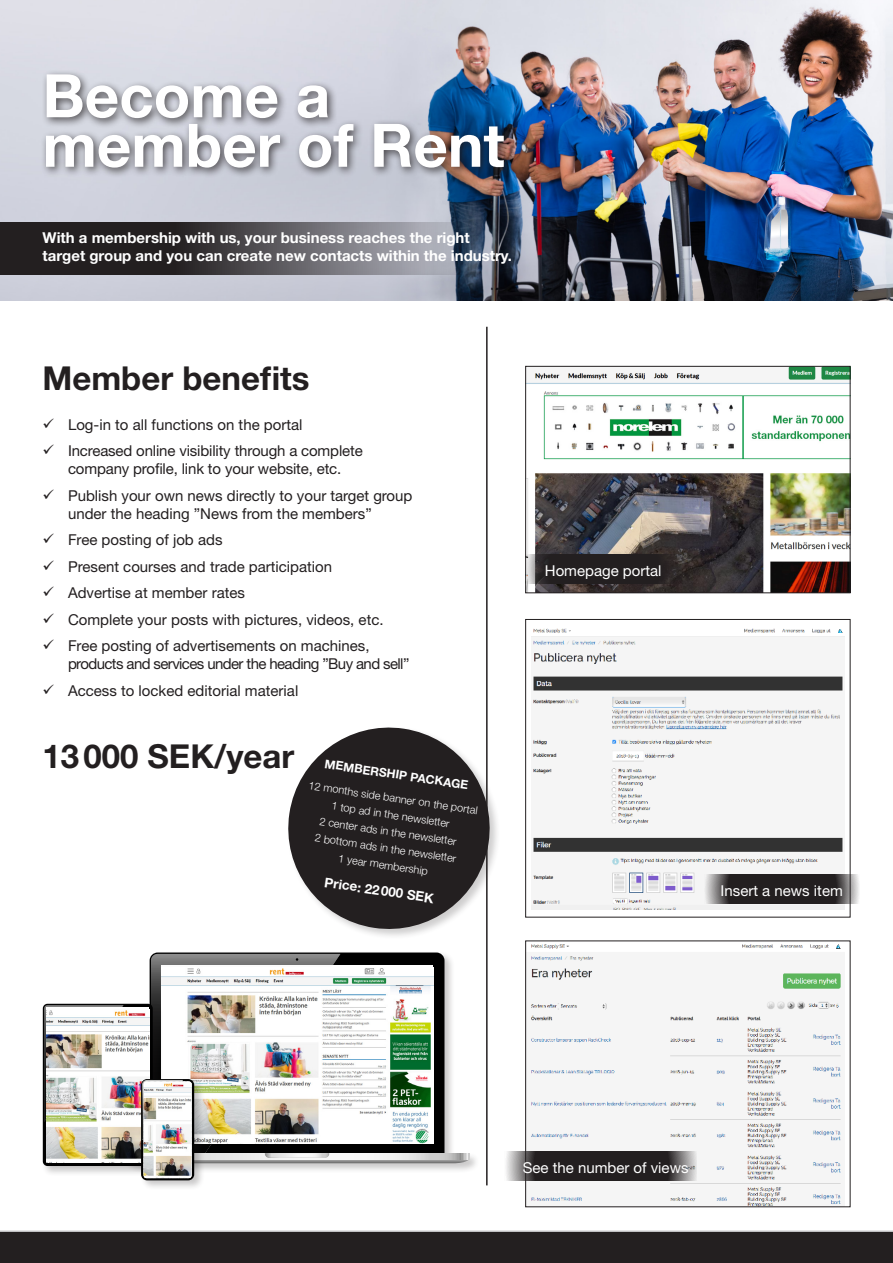
<style>
.page{position:relative;width:893px;height:1263px;background:#fff}
.page>*{position:absolute;margin:0;border:0;box-sizing:border-box;transform-origin:0 0}
.t1{font:700 60px "Helvetica Neue LT Std";color:#fff}
.t2{font:700 33px "Helvetica Neue LT Std";color:#231f20}
.t3{font:15px/18px "Helvetica Neue LT Std";color:#231f20;text-align:center}
.t4{font:700 15px "Helvetica Neue LT Std";color:#fff}
.t5{font:15px/18px "Helvetica Neue LT Std";letter-spacing:-.04em;color:#231f20}
.t6{font:15px "Helvetica Neue LT Std";color:#fff}
.t7{font:700 13.5px "Helvetica Neue LT Std";color:#fff}
.t8{font:700 12.15px "Helvetica Neue LT Std";color:#fff}
.t9{font:300 10.95px "Helvetica Neue LT Std";color:#fff}
</style>
<div class="page">
<img style="left:0;top:0;width:893px;height:300px">
<div style="left:41px;top:70px;width:473px;height:109px;background:#231f20;opacity:.75"></div>
<div style="left:139px;top:1078px;width:66px;height:113px;background:#231f20;opacity:.24"></div>
<img style="left:44px;top:954px;width:425px;height:224px">
<img style="left:144px;top:1082px;width:48px;height:96px">
<hr style="left:486px;top:327px;width:2px;height:858px;background:#231f20">
<div style="left:0;top:1230px;width:893px;height:33px;background:#231f20"></div>
<div style="left:286px;top:726px;width:215px;height:214px;background:#fff"></div>
<svg style="left:288px;top:720px;width:209px;height:216px;fill:#231f20"></svg>
<svg style="left:0;top:222px;width:478px;height:52px;background:#4f4e53"></svg>
<img style="left:527px;top:368px;width:321px;height:223px">
<div style="left:525px;top:366px;width:325px;height:227px;border:1px solid #231f20"></div>
<div style="left:525px;top:554px;width:156px;height:30px;background:#231f20"></div>
<img style="left:531px;top:944px;width:310px;height:261px">
<svg style="left:506px;top:1151px;width:191px;height:30px;background:#413d3e"></svg>
<img style="left:531px;top:628px;width:314px;height:282px">
<div style="left:525px;top:619px;width:325px;height:298px;border:1px solid #231f20"></div>
<svg style="left:704px;top:874px;width:155px;height:30px;background:#423f40"></svg>
<p class="t1" style="left:43px;top:59px;width:289px">Become a</p>
<p class="t1" style="left:43px;top:108px;width:464px">member of Rent</p>
<p class="t4" style="left:43px;top:229px;width:429px">With a membership with us, your business reaches the right</p>
<p class="t4" style="left:43px;top:247px;width:471px">target group and you can create new contacts within the industry.</p>
<p class="t2" style="left:43px;top:357px;width:269px">Member benefits</p>
<p class="t3" style="left:43px;top:415px;width:261px">✓ Log-in to all functions on the portal</p>
<p class="t3" style="left:43px;top:442px;width:322px">✓ Increased online visibility through a complete company profile, link to your website, etc.</p>
<p class="t3" style="left:68px;top:486px;width:346px;text-align:left;text-indent:-26px">✓ Publish your own news directly to your target group under the heading ”News from the members”</p>
<p class="t3" style="left:43px;top:531px;width:181px">✓ Free posting of job ads</p>
<p class="t3" style="left:43px;top:557px;width:291px">✓ Present courses and trade participation</p>
<p class="t3" style="left:43px;top:584px;width:204px">✓ Advertise at member rates</p>
<p class="t3" style="left:43px;top:610px;width:343px">✓ Complete your posts with pictures, videos, etc.</p>
<p class="t5" style="left:68px;top:637px;width:343px;text-indent:-26px">✓ Free posting of advertisements on machines, products and services under the heading ”Buy and sell”</p>
<p class="t3" style="left:43px;top:681px;width:257px">✓ Access to locked editorial material</p>
<p class="t2" style="left:43px;top:736px;width:253px">13000 SEK/year</p>
<p class="t8" style="left:326px;top:755px;width:147px;rotate:9deg">MEMBERSHIP PACKAGE</p>
<p class="t9" style="left:310px;top:778px;width:172px;rotate:9deg">12 months side banner on the portal</p>
<p class="t9" style="left:333px;top:798px;width:121px;rotate:9deg">1 top ad in the newsletter</p>
<p class="t9" style="left:321px;top:814px;width:140px;rotate:9deg">2 center ads in the newsletter</p>
<p class="t9" style="left:316px;top:830px;width:144px;rotate:9deg">2 bottom ads in the newsletter</p>
<p class="t9" style="left:339px;top:851px;width:92px;rotate:9deg">1 year membership</p>
<p class="t7" style="left:326px;top:873px;width:112px;rotate:9deg">Price: 22000 SEK</p>
<p class="t6" style="left:545px;top:561px;width:118px">Homepage portal</p>
<p class="t6" style="left:721px;top:882px;width:124px">Insert a news item</p>
<p class="t6" style="left:523px;top:1159px;width:167px">See the number of views</p>
</div>
